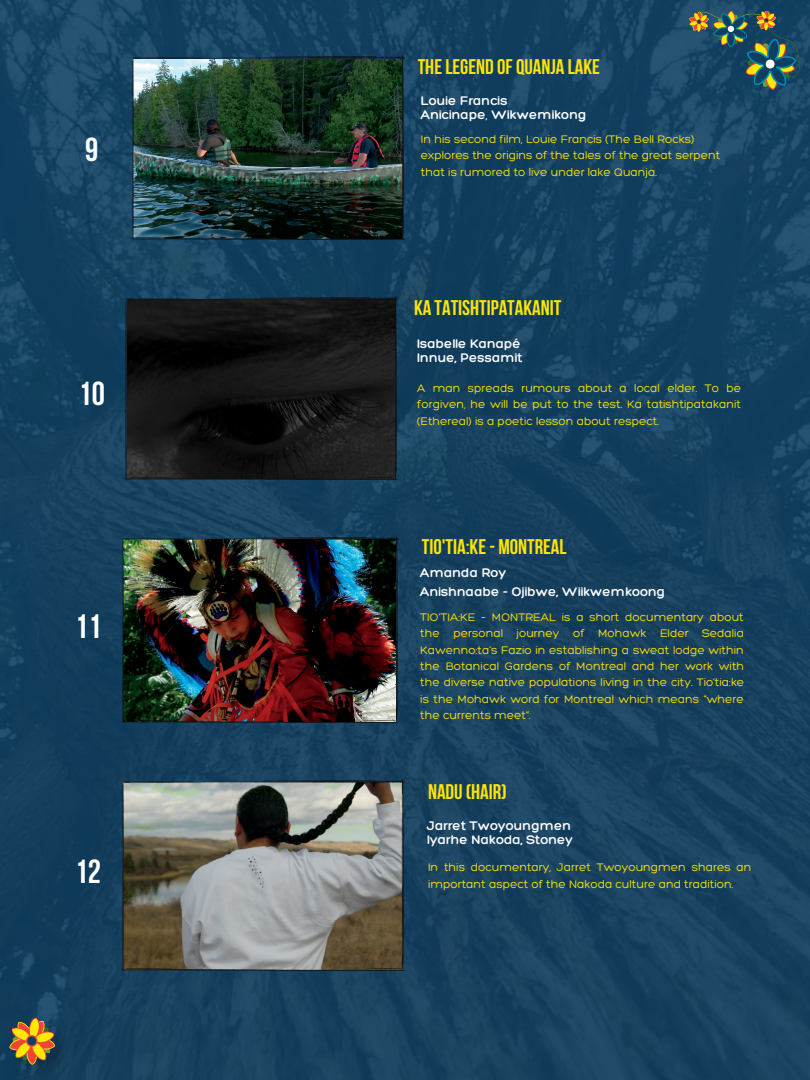
<style>
.page{position:relative;width:810px;height:1080px;background:#0f4063}
.page>*{position:absolute;margin:0;border:0;box-sizing:border-box;transform-origin:0 0}
.t1{font:700 33.75px "Bebas Neue";color:#fff}
.t2{font:700 33.31px "Bebas Neue";color:#fff}
.t3{font:700 33.19px "Bebas Neue";color:#fff}
.t4{font:700 21.12px "Bebas Neue";color:#ffe503}
.t5{font:300 13.56px "Hero";color:#fff}
.t6{font:300 11.88px/16.4px "Hero";color:#ffe503;text-align:justify}
.s1{font-style:inherit}
</style>
<div class="page">
<img style="left:768px;top:33px;width:42px;height:198px">
<img style="left:2px;top:41px;width:19px;height:69px">
<img style="left:690px;top:11px;width:109px;height:79px">
<img style="left:0;top:1009px;width:81px;height:70px">
<img style="left:132px;top:56px;width:272px;height:183px">
<img style="left:125px;top:296px;width:273px;height:183px">
<img style="left:121px;top:536px;width:277px;height:187px">
<img style="left:121px;top:780px;width:284px;height:190px">
<p class="t3" style="left:85px;top:136px;width:15px">9</p>
<p class="t3" style="left:79px;top:380px;width:28px">10</p>
<p class="t1" style="left:75px;top:613px;width:28px">11</p>
<p class="t2" style="left:75px;top:858px;width:28px">12</p>
<p class="t4" style="left:418px;top:58px;width:184px">THELEGEND OFQUANJA LAKE</p>
<p class="t5" style="left:421px;top:92px;width:88px">Louie Francis</p>
<p class="t5" style="left:421px;top:106px;width:167px">Anicinape<span class="s1">,</span> Wikwemikong</p>
<p class="t6" style="left:421px;top:131px;width:301px;text-align:left">In his second film, Louie Francis (The Bell Rocks) explores the origins of the tales of the great serpent that is rumored to live under lake Quanja.</p>
<p class="t4" style="left:414px;top:299px;width:149px">KA TATISHTIPATAKANIT</p>
<p class="t5" style="left:417px;top:335px;width:105px">Isabelle Kanapé</p>
<p class="t5" style="left:417px;top:349px;width:107px">Innue, Pessamit</p>
<p class="t6" style="left:417px;top:380px;width:325px">A man spreads rumours about a local elder. To be forgiven, he will be put to the test. Ka tatishtipatakanit (Ethereal) is a poetic lesson about respect.</p>
<p class="t4" style="left:422px;top:538px;width:146px">TIO'TIA:KE- MONTREAL</p>
<p class="t5" style="left:420px;top:564px;width:88px">Amanda Roy</p>
<p class="t5" style="left:420px;top:583px;width:247px">Anishnaabe - Ojibwe, Wiikwemkoong</p>
<p class="t6" style="left:420px;top:608px;width:325px">TIO'TIA:KE – MONTREAL is a short documentary about the personal journey of Mohawk Elder Sedalia Kawenno:ta’s Fazio in establishing a sweat lodge within the Botanical Gardens of Montreal and her work with the diverse native populations living in the city. Tio’tia:ke is the Mohawk word for Montreal which means “where the currents meet”.</p>
<p class="t4" style="left:428px;top:783px;width:80px">NADU(HAIR)</p>
<p class="t5" style="left:427px;top:817px;width:146px">Jarret Twoyoungmen</p>
<p class="t5" style="left:427px;top:831px;width:147px">Iyarhe Nakoda, Stoney</p>
<p class="t6" style="left:428px;top:859px;width:325px">In this documentary, Jarret Twoyoungmen shares an</p>
<p class="t6" style="left:428px;top:875px;width:307px">important aspect of the Nakoda culture and tradition.</p>
</div>
